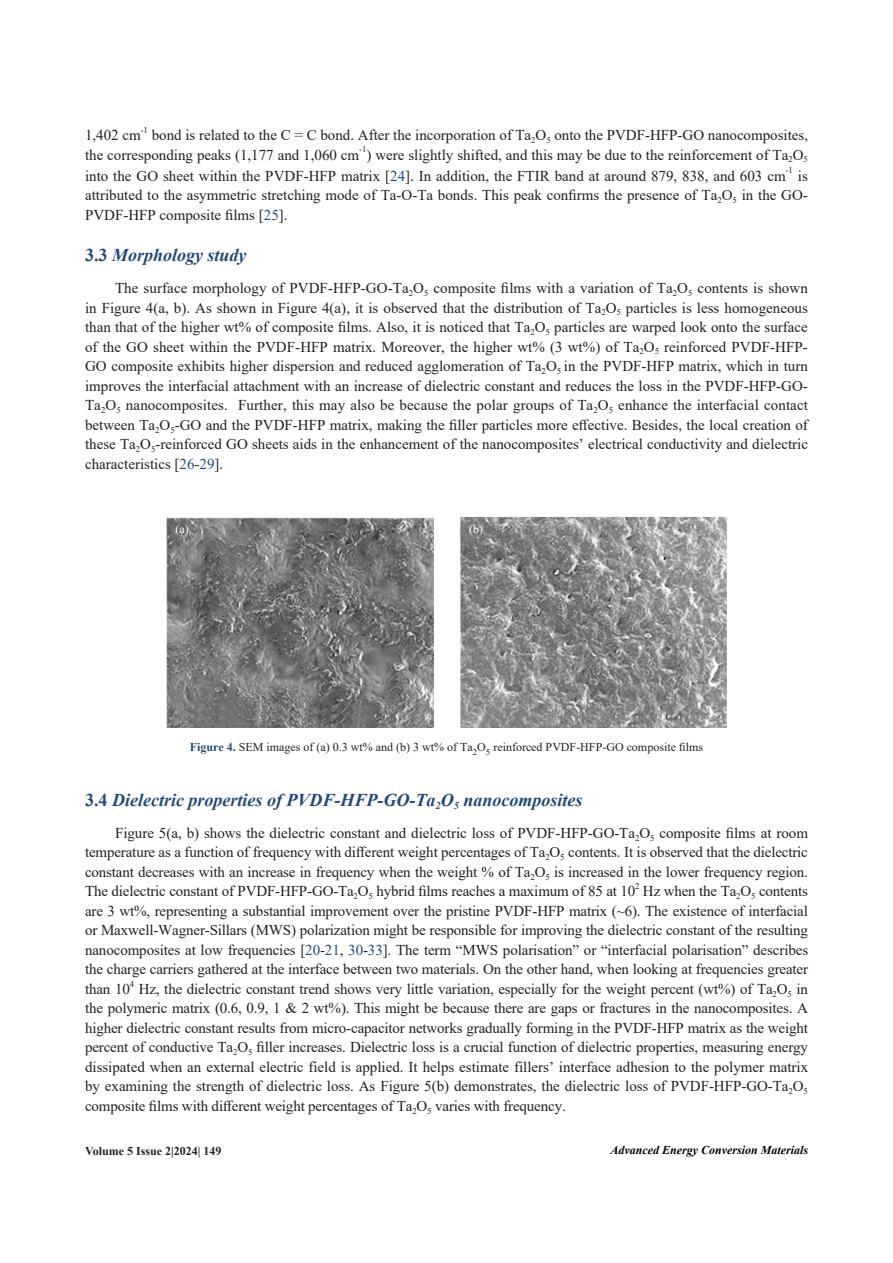
<style>
.page{position:relative;width:893px;height:1263px;background:#fff}
.page>*{position:absolute;margin:0;border:0;box-sizing:border-box;transform-origin:0 0}
.一级标题{font:italic 700 18px "Times New Roman";color:#1f497d}
.正文{font:15px/19.5px "Times New Roman";color:#231f20;text-align:justify}
.图表标注{font:12px "Times New Roman";color:#231f20}
.t1{font:italic 700 12px "Times New Roman";color:#000}
.t2{font:700 12px "Times New Roman";color:#231f20}
.图表标注-2{font:12px "Times New Roman";color:#fff}
.正文-2{font:8.7px "Times New Roman";color:#231f20}
.s1{color:#1f497d}
.s2{font-style:normal}
.s3{font-weight:700;color:#1f497d}
</style>
<div class="page">
<img style="left:167px;top:517px;width:267px;height:211px">
<img style="left:460px;top:517px;width:266px;height:210px">
<p class="正文" style="left:85px;top:125px;width:57px">1,402 cm</p>
<p class="正文-2" style="left:141px;top:124px;width:9px">-1</p>
<p class="正文" style="left:85px;top:125px;width:724px;text-indent:67px">bond is related to the C = C bond. After the incorporation of Ta<sub>2</sub>O<sub>5</sub> onto the PVDF-HFP-GO nanocomposites, the corresponding peaks (1,177 and 1,060 cm</p>
<p class="正文-2" style="left:359px;top:143px;width:9px">-1</p>
<p class="正文" style="left:85px;top:144px;width:724px;line-height:21px;text-indent:281px">) were slightly shifted, and this may be due to the reinforcement of Ta<sub>2</sub>O<sub>5 </sub>into the GO sheet within the PVDF-HFP matrix [<span class="s1">24</span>]. In addition, the FTIR band at around 879, 838, and 603 cm</p>
<p class="正文-2" style="left:786px;top:164px;width:9px">-1</p>
<p class="正文" style="left:85px;top:165px;width:724px;text-indent:713px">is attributed to the asymmetric stretching mode of Ta-O-Ta bonds. This peak confirms the presence of Ta<sub>2</sub>O<sub>5</sub> in the GO-PVDF-HFP composite films [<span class="s1">25</span>].</p>
<p class="一级标题" style="left:85px;top:242px;width:163px"><span class="s2">3.3</span> Morphology study</p>
<p class="正文" style="left:85px;top:278px;width:724px;text-indent:30px">The surface morphology of PVDF-HFP-GO-Ta<sub>2</sub>O<sub>5</sub> composite films with a variation of Ta<sub>2</sub>O<sub>5</sub> contents is shown in Figure 4(a, b). As shown in Figure 4(a), it is observed that the distribution of Ta<sub>2</sub>O<sub>5</sub> particles is less homogeneous than that of the higher wt% of composite films. Also, it is noticed that Ta<sub>2</sub>O<sub>5</sub> particles are warped look onto the surface of the GO sheet within the PVDF-HFP matrix. Moreover, the higher wt% (3 wt%) of Ta<sub>2</sub>O<sub>5</sub> reinforced PVDF-HFP-GO composite exhibits higher dispersion and reduced agglomeration of Ta<sub>2</sub>O<sub>5</sub> in the PVDF-HFP matrix, which in turn improves the interfacial attachment with an increase of dielectric constant and reduces the loss in the PVDF-HFP-GO-Ta<sub>2</sub>O<sub>5</sub> nanocomposites. Further, this may also be because the polar groups of Ta<sub>2</sub>O<sub>5</sub> enhance the interfacial contact between Ta<sub>2</sub>O<sub>5</sub>-GO and the PVDF-HFP matrix, making the filler particles more effective. Besides, the local creation of these Ta<sub>2</sub>O<sub>5</sub>-reinforced GO sheets aids in the enhancement of the nanocomposites’ electrical conductivity and dielectric characteristics [<span class="s1">26</span>-<span class="s1">29</span>].</p>
<p class="图表标注-2" style="left:175px;top:521px;width:15px">(a)</p>
<p class="图表标注-2" style="left:469px;top:521px;width:15px">(b)</p>
<p class="图表标注" style="left:190px;top:739px;width:514px"><span class="s3">Figure 4.</span> SEM images of (a) 0.3 wt% and (b) 3 wt% of Ta<sub>2</sub>O<sub>5</sub> reinforced PVDF-HFP-GO composite films</p>
<p class="一级标题" style="left:85px;top:787px;width:499px"><span class="s2">3.4</span> Dielectric properties of PVDF-HFP-GO-Ta<sub>2</sub>O<sub>5</sub> nanocomposites</p>
<p class="正文" style="left:85px;top:822px;width:724px;text-indent:30px">Figure 5(a, b) shows the dielectric constant and dielectric loss of PVDF-HFP-GO-Ta<sub>2</sub>O<sub>5</sub> composite films at room temperature as a function of frequency with different weight percentages of Ta<sub>2</sub>O<sub>5</sub> contents. It is observed that the dielectric constant decreases with an increase in frequency when the weight % of Ta<sub>2</sub>O<sub>5</sub> is increased in the lower frequency region.<br>The dielectric constant of PVDF-HFP-GO-Ta<sub>2</sub>O<sub>5</sub> hybrid films reaches a maximum of 85 at 10</p>
<p class="正文-2" style="left:635px;top:880px;width:6px">2</p>
<p class="正文" style="left:85px;top:881px;width:725px;text-indent:558px">Hz when the Ta<sub>2</sub>O<sub>5</sub> contents are 3 wt%, representing a substantial improvement over the pristine PVDF-HFP matrix (~6). The existence of interfacial or Maxwell-Wagner-Sillars (MWS) polarization might be responsible for improving the dielectric constant of the resulting nanocomposites at low frequencies [<span class="s1">20</span>-<span class="s1">21</span>, <span class="s1">30</span>-<span class="s1">33</span>]. The term “MWS polarisation” or “interfacial polarisation” describes the charge carriers gathered at the interface between two materials. On the other hand, when looking at frequencies greater than 10</p>
<p class="正文-2" style="left:130px;top:977px;width:6px">4</p>
<p class="正文" style="left:85px;top:978px;width:725px;text-indent:54px">Hz, the dielectric constant trend shows very little variation, especially for the weight percent (wt%) of Ta<sub>2</sub>O<sub>5</sub> in the polymeric matrix (0.6, 0.9, 1 &amp; 2 wt%). This might be because there are gaps or fractures in the nanocomposites. A higher dielectric constant results from micro-capacitor networks gradually forming in the PVDF-HFP matrix as the weight percent of conductive Ta<sub>2</sub>O<sub>5</sub> filler increases. Dielectric loss is a crucial function of dielectric properties, measuring energy dissipated when an external electric field is applied. It helps estimate fillers’ interface adhesion to the polymer matrix by examining the strength of dielectric loss. As Figure 5(b) demonstrates, the dielectric loss of PVDF-HFP-GO-Ta<sub>2</sub>O<sub>5 </sub>composite films with different weight percentages of Ta<sub>2</sub>O<sub>5</sub> varies with frequency.</p>
<p class="t2" style="left:85px;top:1143px;width:138px">Volume 5 Issue 2|2024| 149</p>
<p class="t1" style="left:611px;top:1141px;width:199px">Advanced Energy Conversion Materials</p>
</div>
